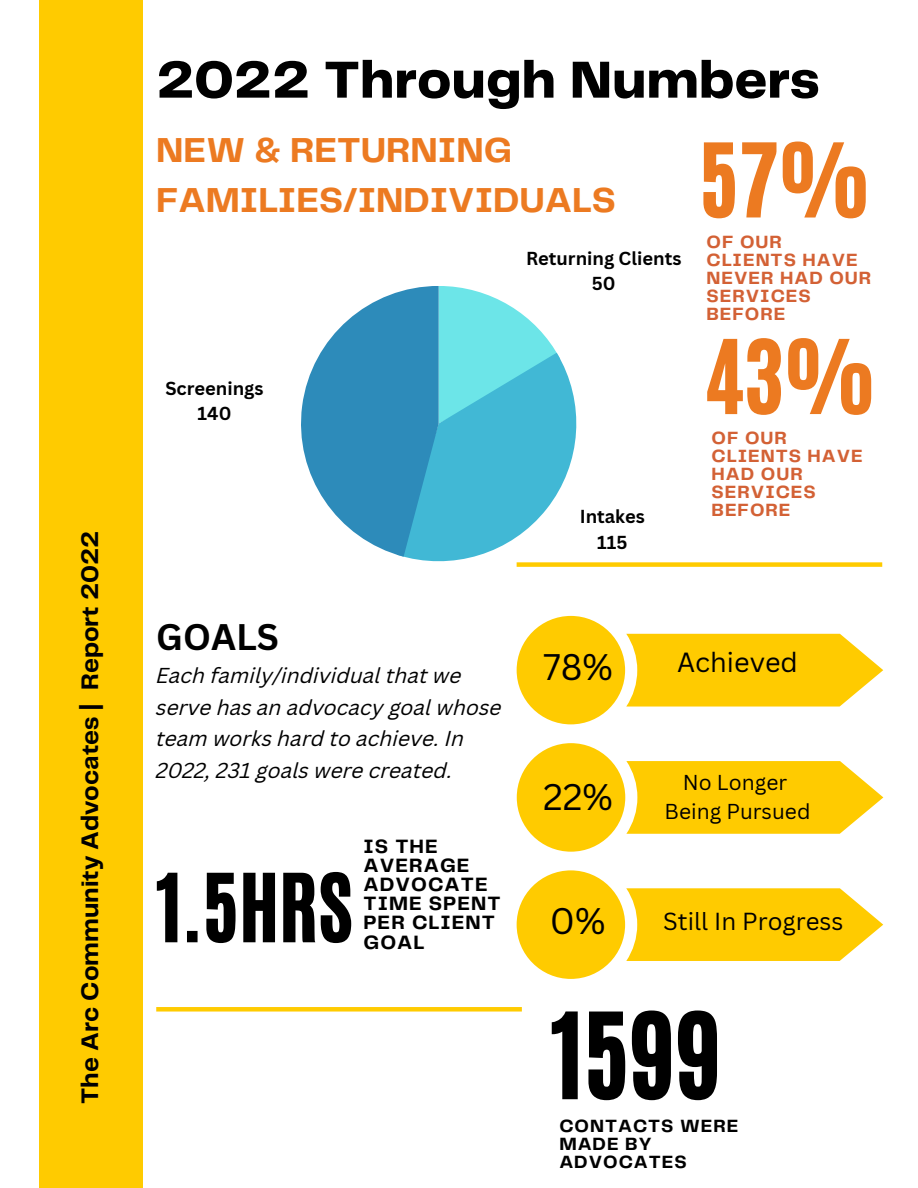
<style>
.page{position:relative;width:918px;height:1188px;background:#fff}
.page>*{position:absolute;margin:0;border:0;box-sizing:border-box;transform-origin:0 0}
.t1{font:99.3px "CA Generated";color:#000}
.t2{font:85.05px "CA Generated";color:#ec7a21}
.t3{font:78.75px "CA Generated";color:#000}
.t4{font:800 54px "Telegraf";color:#000}
.t5{font:700 36px/49.5px "Telegraf";color:#ec7a21}
.t6{font:36px "Canva Sans";color:#000}
.t7{font:700 36px "Canva Sans";color:#000}
.t8{font:27px "Canva Sans";color:#000}
.t9{font:700 24.9px "Telegraf";color:#000}
.t10{font:24px "Canva Sans";color:#000}
.t11{font:italic 21px/31.5px "Canva Sans";color:#000}
.t12{font:21px "Canva Sans";color:#000}
.t13{font:700 20.1px/19.2px "Telegraf";letter-spacing:.05em;color:#000}
.t14{font:700 18.45px/18px "Telegraf";letter-spacing:.055em;color:#d36135}
.t15{font:700 18.45px/18px "Telegraf";letter-spacing:.055em;color:#000}
.t16{font:700 18.3px "Canva Sans";color:#000}
</style>
<div class="page">
<div style="left:39px;top:0;width:103px;height:1188px;background:#ffcb00"></div>
<div style="left:517px;top:562px;width:365px;height:5px;background:#ffcb00"></div>
<div style="left:156px;top:1007px;width:366px;height:5px;background:#ffcb00"></div>
<svg style="left:517px;top:616px;width:366px;height:363px;fill:#ffcb00"></svg>
<svg style="left:301px;top:286px;width:275px;height:275px"></svg>
<p class="t9" style="left:79px;top:1104px;width:575px;rotate:-90deg">The Arc Community Advocates | Report 2022</p>
<p class="t4" style="left:156px;top:57px;width:665px">2022 Through Numbers</p>
<p class="t5" style="left:156px;top:127px;width:461px">NEW &amp; RETURNING<br>FAMILIES/INDIVIDUALS</p>
<p class="t2" style="left:699px;top:119px;width:172px">57%</p>
<p class="t16" style="left:165px;top:376px;width:100px">Screenings</p>
<p class="t16" style="left:198px;top:401px;width:35px">140</p>
<p class="t16" style="left:526px;top:245px;width:157px">Returning Clients</p>
<p class="t16" style="left:592px;top:270px;width:25px">50</p>
<p class="t16" style="left:580px;top:504px;width:67px">Intakes</p>
<p class="t16" style="left:597px;top:529px;width:32px">115</p>
<p class="t14" style="left:707px;top:233px;width:166px">OF OUR<br>CLIENTS HAVE<br>NEVER HAD OUR<br>SERVICES<br>BEFORE</p>
<p class="t2" style="left:705px;top:316px;width:172px">43%</p>
<p class="t14" style="left:712px;top:430px;width:153px">OF OUR<br>CLIENTS HAVE<br>HAD OUR<br>SERVICES<br>BEFORE</p>
<p class="t7" style="left:156px;top:611px;width:124px">GOALS</p>
<p class="t11" style="left:156px;top:662px;width:347px">Each family/individual that we serve has an advocacy goal whose team works hard to achieve. In<br>2022, 231 goals were created.</p>
<p class="t3" style="left:156px;top:851px;width:198px">1.5HRS</p>
<p class="t13" style="left:363px;top:838px;width:139px">IS THE<br>AVERAGE<br>ADVOCATE<br>TIME SPENT<br>PER CLIENT</p>
<p class="t13" style="left:363px;top:933px;width:62px">GOAL</p>
<p class="t6" style="left:543px;top:641px;width:71px">78%</p>
<p class="t8" style="left:677px;top:643px;width:122px">Achieved</p>
<p class="t6" style="left:543px;top:772px;width:71px">22%</p>
<p class="t12" style="left:683px;top:768px;width:106px">No Longer</p>
<p class="t12" style="left:665px;top:797px;width:147px">Being Pursued</p>
<p class="t6" style="left:550px;top:895px;width:57px">0%</p>
<p class="t10" style="left:663px;top:904px;width:182px">Still In Progress</p>
<p class="t1" style="left:551px;top:985px;width:172px">1599</p>
<p class="t15" style="left:559px;top:1118px;width:181px">CONTACTS WERE<br>MADE BY<br>ADVOCATES</p>
</div>
